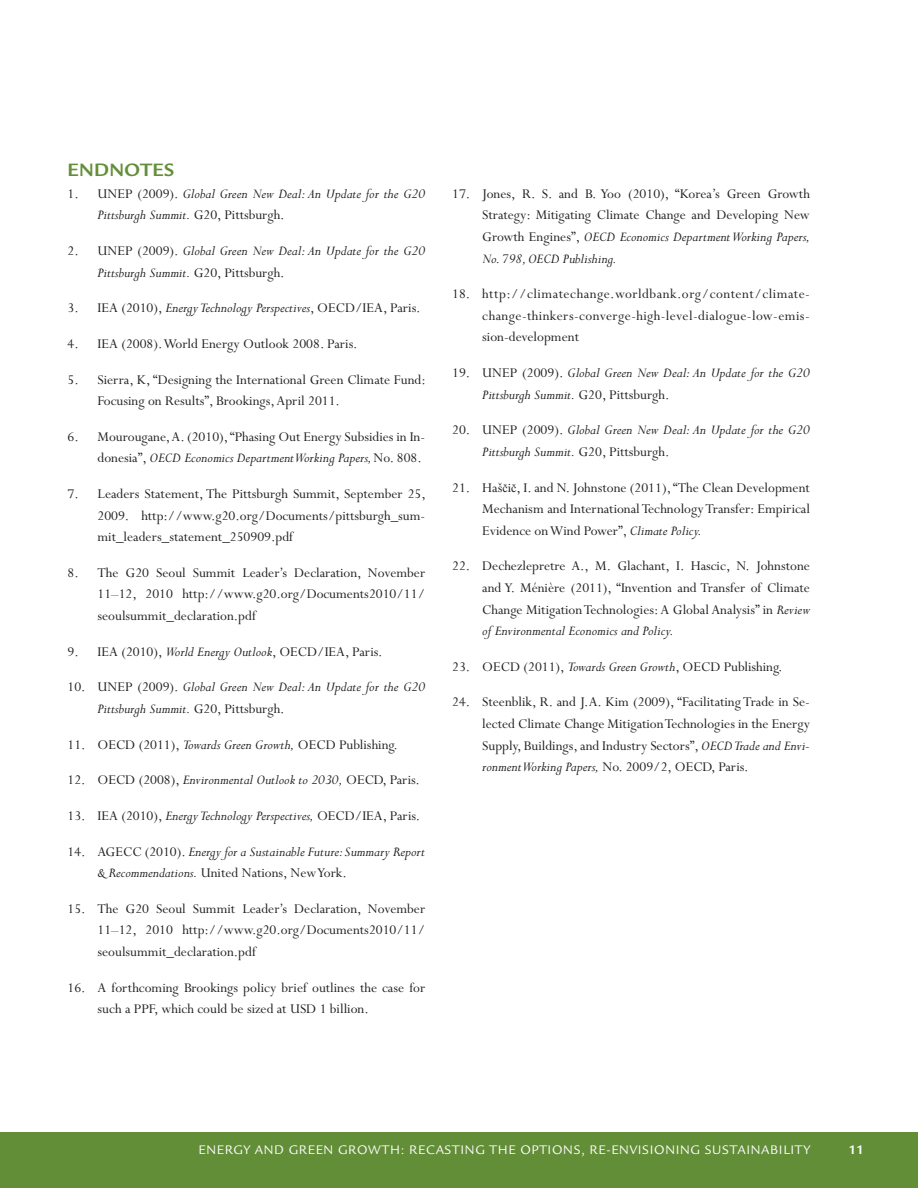
<style>
.page{position:relative;width:918px;height:1188px;background:#fff}
.page>*{position:absolute;margin:0;border:0;box-sizing:border-box;transform-origin:0 0}
._1{font:700 19.5px "Legacy Sans";letter-spacing:.02em;color:#638e38}
.endnotes{font:15px/21.6px "Perpetua";color:#231f20;text-align:justify}
.endnotes-2{font:italic 15px/21.6px "Perpetua";color:#231f20}
.t1{font:13.5px "Legacy Sans";letter-spacing:.05em;color:#fff}
.t2{font:700 13.5px "Legacy Sans";color:#fff}
.s1{font-style:normal}
.s2{font-style:italic}
.s3{font-family:"Times New Roman";font-size:12px}
</style>
<div class="page">
<div style="left:0;top:1132px;width:918px;height:56px;background:#638e38"></div>
<p class="_1" style="left:68px;top:159px;width:108px">ENDNOTES</p>
<p class="endnotes-2" style="left:98px;top:183px;width:329px;text-indent:-30px"><span class="s1">1. UNEP (2009).</span> Global Green New Deal: An Update for the G20<br>Pittsburgh Summit. <span class="s1">G20, Pittsburgh.</span></p>
<p class="endnotes-2" style="left:98px;top:240px;width:329px;text-indent:-30px"><span class="s1">2. UNEP (2009).</span> Global Green New Deal: An Update for the G20<br>Pittsburgh Summit. <span class="s1">G20, Pittsburgh.</span></p>
<p class="endnotes" style="left:68px;top:298px;width:354px">3. IEA (2010), <span class="s2">Energy Technology Perspectives</span>, OECD/IEA, Paris.</p>
<p class="endnotes" style="left:68px;top:333px;width:291px">4. IEA (2008). World Energy Outlook 2008. Paris.</p>
<p class="endnotes" style="left:98px;top:369px;width:330px;text-indent:-30px">5. Sierra, K, “Designing the International Green Climate Fund:<br>Focusing on Results”, Brookings, April 2011.</p>
<p class="endnotes" style="left:68px;top:426px;width:359px;text-align:right">6. Mourougane, A. (2010), “Phasing Out Energy Subsidies in In&shy;donesia”, <span class="s2">OECD Economics Department Working Papers,</span> No. 808.</p>
<p class="endnotes" style="left:98px;top:483px;width:330px;text-indent:-30px">7. Leaders Statement, The Pittsburgh Summit, September 25, 2009. http://www.g20.org/Documents/pittsburgh_sum&shy;mit_leaders_statement_250909.pdf</p>
<p class="endnotes" style="left:98px;top:562px;width:329px;text-indent:-30px">8. The G20 Seoul Summit Leader’s Declaration, November 11–12, 2010 http://www.g20.org/Documents2010/11/ seoulsummit_declaration.pdf</p>
<p class="endnotes" style="left:68px;top:641px;width:317px">9. IEA (2010), <span class="s2">World Energy Outlook</span>, OECD/IEA, Paris.</p>
<p class="endnotes-2" style="left:98px;top:677px;width:329px;text-indent:-30px"><span class="s1">10. UNEP (2009).</span> Global Green New Deal: An Update for the G20<br>Pittsburgh Summit. <span class="s1">G20, Pittsburgh.</span></p>
<p class="endnotes" style="left:68px;top:734px;width:332px">11. OECD (2011), <span class="s2">Towards Green Growth,</span> OECD Publishing.</p>
<p class="endnotes-2" style="left:68px;top:770px;width:354px"><span class="s1">12. OECD (2008),</span> Environmental Outlook to 2030, <span class="s1">OECD, Paris.</span></p>
<p class="endnotes-2" style="left:68px;top:805px;width:354px"><span class="s1">13. IEA (2010),</span> Energy Technology Perspectives, <span class="s1">OECD/IEA, Paris.</span></p>
<p class="endnotes-2" style="left:98px;top:841px;width:329px;text-indent:-30px"><span class="s1">14. AGECC (2010).</span> Energy for a Sustainable Future: Summary Report &amp; Recommendations. <span class="s1">United Nations, New York.</span></p>
<p class="endnotes" style="left:98px;top:898px;width:329px;text-indent:-30px">15. The G20 Seoul Summit Leader’s Declaration, November 11–12, 2010 http://www.g20.org/Documents2010/11/ seoulsummit_declaration.pdf</p>
<p class="endnotes" style="left:98px;top:977px;width:329px;text-indent:-30px">16. A forthcoming Brookings policy brief outlines the case for such a PPF, which could be sized at USD 1 billion.</p>
<p class="endnotes" style="left:482px;top:183px;width:329px;text-indent:-30px">17. Jones, R. S. and B. Yoo (2010), “Korea’s Green Growth Strategy: Mitigating Climate Change and Developing New Growth Engines”, <span class="s2">OECD Economics Department Working Papers, No. 798, OECD Publishing.</span></p>
<p class="endnotes" style="left:482px;top:284px;width:329px;text-indent:-30px">18. http://climatechange.worldbank.org/content/climate&shy;change-thinkers-converge-high-level-dialogue-low-emis&shy;sion-development</p>
<p class="endnotes-2" style="left:482px;top:362px;width:329px;text-indent:-30px"><span class="s1">19. UNEP (2009).</span> Global Green New Deal: An Update for the G20<br>Pittsburgh Summit. <span class="s1">G20, Pittsburgh.</span></p>
<p class="endnotes-2" style="left:482px;top:420px;width:329px;text-indent:-30px"><span class="s1">20. UNEP (2009).</span> Global Green New Deal: An Update for the G20<br>Pittsburgh Summit. <span class="s1">G20, Pittsburgh.</span></p>
<p class="endnotes" style="left:482px;top:477px;width:329px;text-indent:-30px">21. Haš<span class="s3">č</span>i<span class="s3">č</span>, I. and N. Johnstone (2011), “The Clean Development Mechanism and International Technology Transfer: Empirical Evidence on Wind Power”, <span class="s2">Climate Policy.</span></p>
<p class="endnotes" style="left:482px;top:556px;width:329px;text-indent:-30px">22. Dechezlepretre A., M. Glachant, I. Hascic, N. Johnstone and Y. Ménière (2011), “Invention and Transfer of Climate Change Mitigation Technologies: A Global Analysis” in <span class="s2">Review of Environmental Economics and Policy.</span></p>
<p class="endnotes" style="left:452px;top:656px;width:332px">23. OECD (2011), <span class="s2">Towards Green Growth</span>, OECD Publishing.</p>
<p class="endnotes" style="left:482px;top:692px;width:329px;text-indent:-30px">24. Steenblik, R. and J.A. Kim (2009), “Facilitating Trade in Se&shy;lected Climate Change Mitigation Technologies in the Energy Supply, Buildings, and Industry Sectors”, <span class="s2">OECD Trade and Envi&shy;ronment Working Papers,</span> No. 2009/2, OECD, Paris.</p>
<p class="t1" style="left:199px;top:1142px;width:613px">ENERGY AND GREEN GROWTH: RECASTING THE OPTIONS, RE-ENVISIONING SUSTAINABILITY</p>
<p class="t2" style="left:849px;top:1142px;width:17px">11</p>
</div>
